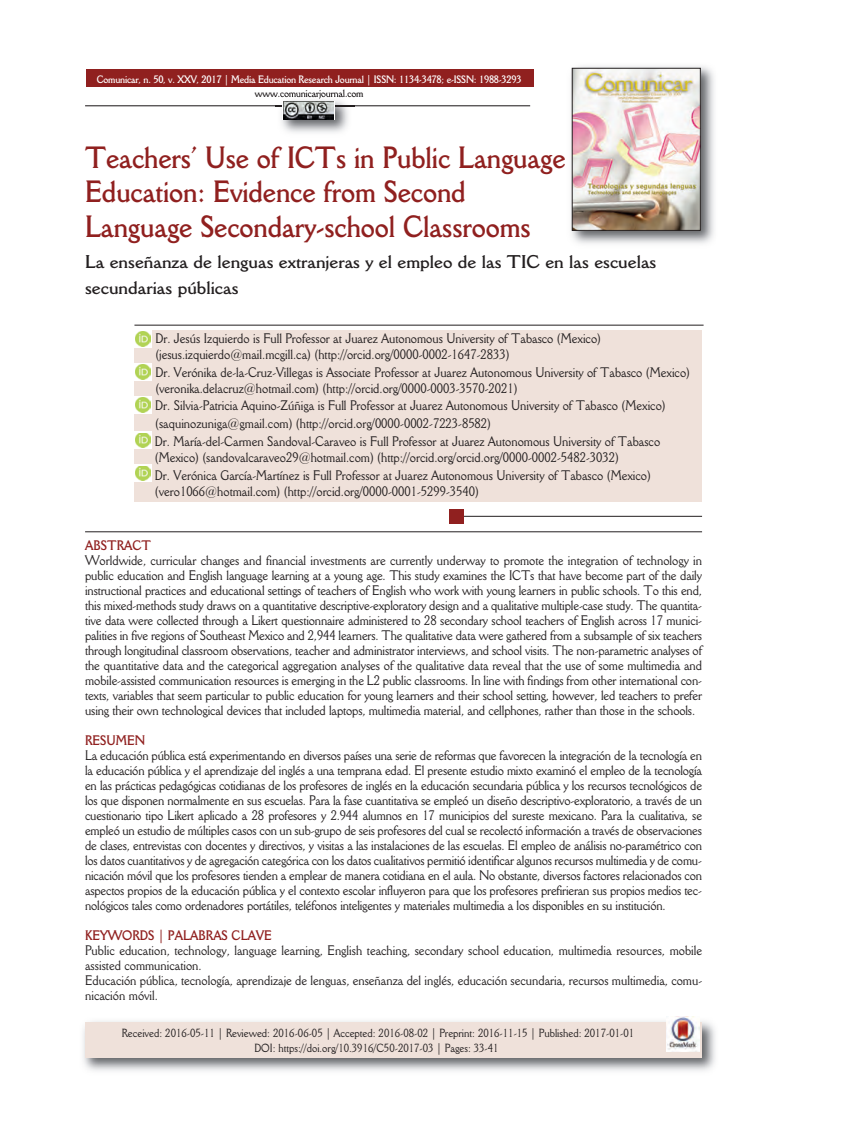
<style>
.page{position:relative;width:851px;height:1127px;background:#fff}
.page>*{position:absolute;margin:0;border:0;box-sizing:border-box;transform-origin:0 0}
.t1{font:700 30px/34.5px "Della Robbia BT";letter-spacing:-.005em;color:#90201f;scale:.9 1}
.t2{font:700 18px/26px "Della Robbia BT";color:#231f20}
.t3{font:13.5px/15px "Della Robbia BT";color:#231f20;scale:.9 1}
.t4{font:700 13.5px "Della Robbia BT";color:#90201f;scale:.9 1}
.t5{font:11.55px/15px "Della Robbia BT";color:#231f20;text-align:center;scale:.9 1}
.t6{font:700 10.5px "Della Robbia BT";letter-spacing:-.02em;color:#fff;scale:.9 1}
.t7{font:700 10.5px "Della Robbia BT";letter-spacing:-.02em;color:#231f20;scale:.9 1}
</style>
<div class="page">
<hr style="left:85px;top:105px;width:445px;height:1px;background:#231f20">
<div style="left:86px;top:70px;width:447px;height:17px;background:#90201f"></div>
<div style="left:134px;top:330px;width:568px;height:172px;background:#efe1da"></div>
<img style="left:83px;top:1021px;width:632px;height:50px">
<div style="left:85px;top:1022px;width:617px;height:36px;background:#efe1da"></div>
<img style="left:571px;top:66px;width:143px;height:178px">
<img style="left:574px;top:70px;width:124px;height:159px">
<div style="left:572px;top:68px;width:128px;height:163px;border:1px solid #231f20"></div>
<hr style="left:134px;top:325px;width:569px;height:1px;background:#231f20">
<hr style="left:85px;top:531px;width:617px;height:1px;background:#231f20">
<hr style="left:460px;top:516px;width:242px;height:1px;background:#231f20">
<img style="left:666px;top:1016px;width:33px;height:35px">
<div style="left:449px;top:509px;width:15px;height:14px;background:#90201f"></div>
<svg style="left:134px;top:330px;width:18px;height:18px"></svg>
<img style="left:136px;top:332px;width:14px;height:14px">
<svg style="left:134px;top:363px;width:18px;height:17px"></svg>
<img style="left:136px;top:364px;width:14px;height:15px">
<svg style="left:134px;top:396px;width:18px;height:18px"></svg>
<img style="left:136px;top:398px;width:14px;height:14px">
<img style="left:275px;top:94px;width:80px;height:39px">
<img style="left:275px;top:105px;width:80px;height:1px">
<img style="left:275px;top:94px;width:37px;height:3px">
<svg style="left:282px;top:101px;width:53px;height:19px"></svg>
<img style="left:283px;top:102px;width:50px;height:17px">
<svg style="left:134px;top:432px;width:18px;height:17px"></svg>
<img style="left:135px;top:433px;width:15px;height:15px">
<svg style="left:134px;top:465px;width:18px;height:17px"></svg>
<img style="left:135px;top:466px;width:15px;height:15px">
<p class="t6" style="left:97px;top:73px;width:473px">Comunicar, n. 50, v. XXV, 2017 | Media Education Research Journal | ISSN: 1134-3478; e-ISSN: 1988-3293</p>
<p class="t7" style="left:255px;top:87px;width:122px">www.comunicarjournal.com</p>
<h1 class="t1" style="left:85px;top:140px;width:535px">Teachers’ Use of ICTs in Public Language<br>Education: Evidence from Second<br>Language Secondary-school Classrooms</h1>
<h2 class="t2" style="left:85px;top:249px;width:572px">La enseñanza de lenguas extranjeras y el empleo de las TIC en las escuelas secundarias públicas</h2>
<p class="t3" style="left:155px;top:331px;width:496px;line-height:15.8px">dr. Jesús izquierdo is Full Professor at Juarez Autonomous University of Tabasco (Mexico) (jesus.izquierdo@mail.mcgill.ca) (http://orcid.org/0000-0002-1647-2833)</p>
<p class="t3" style="left:155px;top:364px;width:595px;line-height:15.8px">dr. verónika de-la-Cruz-villegas is Associate Professor at Juarez Autonomous University of Tabasco (Mexico) (veronika.delacruz@hotmail.com) (http://orcid.org/0000-0003-3570-2021)</p>
<p class="t3" style="left:155px;top:397px;width:569px;line-height:17.9px">dr. Silvia-Patricia Aquino-Zúñiga is Full Professor at Juarez Autonomous University of Tabasco (Mexico) (saquinozuniga@gmail.com) (http://orcid.org/0000-0002-7223-8582)<br>dr. María-del-Carmen Sandoval-Caraveo is Full Professor at Juarez Autonomous University of Tabasco</p>
<p class="t3" style="left:155px;top:448px;width:552px;line-height:17.9px">(Mexico) (sandovalcaraveo29@hotmail.com) (http://orcid.org/orcid.org/0000-0002-5482-3032)<br>dr. verónica garcía-Martínez is Full Professor at Juarez Autonomous University of Tabasco (Mexico)</p>
<p class="t3" style="left:155px;top:483px;width:361px">(vero1066@hotmail.com) (http://orcid.org/0000-0001-5299-3540)</p>
<p class="t4" style="left:85px;top:537px;width:75px">ABSTRACT</p>
<p class="t3" style="left:85px;top:552px;width:687px;text-align:justify">Worldwide, curricular changes and financial investments are currently underway to promote the integration of technology in public education and English language learning at a young age. This study examines the iCTs that have become part of the daily instructional practices and educational settings of teachers of English who work with young learners in public schools. To this end, this mixed-methods study draws on a quantitative descriptive-exploratory design and a qualitative multiple-case study. The quantita&shy;tive data were collected through a Likert questionnaire administered to 28 secondary school teachers of English across 17 munici&shy;palities in five regions of Southeast Mexico and 2,944 learners. The qualitative data were gathered from a subsample of six teachers through longitudinal classroom observations, teacher and administrator interviews, and school visits. The non-parametric analyses of the quantitative data and the categorical aggregation analyses of the qualitative data reveal that the use of some multimedia and mobile-assisted communication resources is emerging in the L2 public classrooms. in line with findings from other international con&shy;texts, variables that seem particular to public education for young learners and their school setting, however, led teachers to prefer using their own technological devices that included laptops, multimedia material, and cellphones, rather than those in the schools.</p>
<p class="t4" style="left:85px;top:732px;width:68px">RESUMEN</p>
<p class="t3" style="left:85px;top:747px;width:687px;text-align:justify">La educación pública está experimentando en diversos países una serie de reformas que favorecen la integración de la tecnología en la educación pública y el aprendizaje del inglés a una temprana edad. El presente estudio mixto examinó el empleo de la tecnología en las prácticas pedagógicas cotidianas de los profesores de inglés en la educación secundaria pública y los recursos tecnológicos de los que disponen normalmente en sus escuelas. Para la fase cuantitativa se empleó un diseño descriptivo-exploratorio, a través de un cuestionario tipo Likert aplicado a 28 profesores y 2.944 alumnos en 17 municipios del sureste mexicano. Para la cualitativa, se empleó un estudio de múltiples casos con un sub-grupo de seis profesores del cual se recolectó información a través de observaciones de clases, entrevistas con docentes y directivos, y visitas a las instalaciones de las escuelas. El empleo de análisis no-paramétrico con los datos cuantitativos y de agregación categórica con los datos cualitativos permitió identificar algunos recursos multimedia y de comu&shy;nicación móvil que los profesores tienden a emplear de manera cotidiana en el aula. no obstante, diversos factores relacionados con aspectos propios de la educación pública y el contexto escolar influyeron para que los profesores prefirieran sus propios medios tec&shy;nológicos tales como ordenadores portátiles, teléfonos inteligentes y materiales multimedia a los disponibles en su institución.</p>
<p class="t4" style="left:85px;top:927px;width:209px">KEYWORDS | PALABRAS CLAVE</p>
<p class="t3" style="left:85px;top:942px;width:687px">Public education, technology, language learning, English teaching, secondary school education, multimedia resources, mobile assisted communication.<br>Educación pública, tecnología, aprendizaje de lenguas, enseñanza del inglés, educación secundaria, recursos multimedia, comu&shy;nicación móvil.</p>
<p class="t5" style="left:122px;top:1025px;width:570px">Received: 2016-05-11 | Reviewed: 2016-06-05 | Accepted: 2016-08-02 | Preprint: 2016-11-15 | Published: 2017-01-01 doi: https://doi.org/10.3916/C50-2017-03 | Pages: 33-41</p>
</div>
